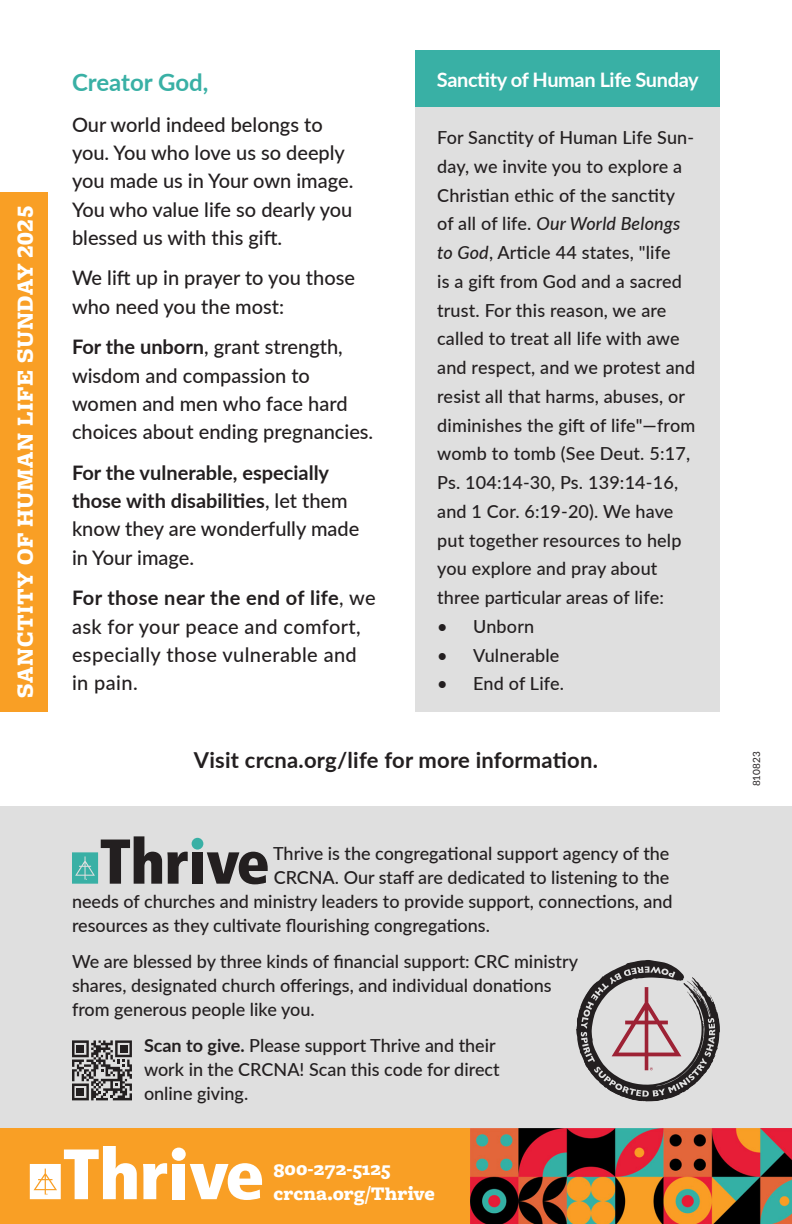
<style>
.page{position:relative;width:792px;height:1224px;background:#fff}
.page>*{position:absolute;margin:0;border:0;box-sizing:border-box;transform-origin:0 0}
.t1{font:900 24px "Freight Macro Pro";letter-spacing:.025em;color:#fff}
.Bodytext{font:700 24px "Lato";letter-spacing:-.005em;color:#39b0a5}
.Bodytext-2{font:700 22px "Lato";letter-spacing:.01em;color:#231f20}
.Bodytext-3{font:500 20px/28.4px "Lato";color:#231f20}
.Bodytext-4{font:700 20px/28.4px "Lato";color:#231f20}
.Bodytext-5{font:500 20px/28.4px "Lato";letter-spacing:.02em;color:#231f20}
.t2{font:900 20px "Freight Macro Pro";color:#fff}
.t3{font:700 20px "Lato";letter-spacing:-.02em;color:#fff}
.Bodytext-6{font:500 18px/28.8px "Lato";color:#231f20}
.Bodytext_small{font:10px "Lato";color:#231f20}
.s1{font-weight:700}
.s2{font-weight:500}
.s3{font-weight:400}
.s4{font-style:italic}
</style>
<div class="page">
<div style="left:0;top:806px;width:792px;height:322px;background:#dfdfdf"></div>
<svg style="left:72px;top:836px;width:116px;height:48px"></svg>
<div style="left:192px;top:852px;width:11px;height:32px;background:#231f20"></div>
<svg style="left:207px;top:852px;width:61px;height:32px"></svg>
<div style="left:192px;top:838px;width:11px;height:12px;background:#39b0a5;border-radius:50%"></div>
<svg style="left:72px;top:1040px;width:60px;height:60px"></svg>
<svg style="left:576px;top:960px;width:144px;height:142px"></svg>
<div style="left:0;top:1128px;width:792px;height:96px;background:#f99f25"></div>
<div style="left:0;top:192px;width:48px;height:519px;background:#f99f25"></div>
<div style="left:415px;top:50px;width:305px;height:58px;background:#39b0a5"></div>
<div style="left:415px;top:108px;width:305px;height:604px;background:#dfdfdf"></div>
<svg style="left:30px;top:1146px;width:107px;height:53px"></svg>
<svg style="left:143px;top:1163px;width:24px;height:36px"></svg>
<div style="left:172px;top:1164px;width:13px;height:35px;background:#fff"></div>
<svg style="left:190px;top:1163px;width:72px;height:37px"></svg>
<div style="left:172px;top:1148px;width:14px;height:13px;background:#fff;border-radius:50%"></div>
<img style="left:470px;top:1128px;width:322px;height:96px">
<p class="t1" style="left:8px;top:698px;width:493px;rotate:-90deg">SANCTITY OF HUMAN LIFE SUNDAY 2025</p>
<p class="Bodytext" style="left:72px;top:65px;width:138px">Creator God,</p>
<p class="Bodytext-3" style="left:72px;top:109px;width:283px">Our world indeed belongs to you. You who love us so deeply you made us in Your own image.<br>You who value life so dearly you blessed us with this gift.</p>
<p class="Bodytext-3" style="left:72px;top:263px;width:284px">We lift up in prayer to you those who need you the most:</p>
<p class="Bodytext-3" style="left:72px;top:332px;width:303px"><span class="s1">For the unborn</span>, grant strength, wisdom and compassion to women and men who face hard choices about ending pregnancies.</p>
<p class="Bodytext-4" style="left:72px;top:457px;width:289px">For the vulnerable, especially those with disabilities<span class="s2">, let them know they are wonderfully made in Your image.</span></p>
<p class="Bodytext-5" style="left:72px;top:583px;width:305px"><span class="s1">For those near the end of life</span><span class="s3">,</span> we ask for your peace and comfort, especially those vulnerable and in pain.</p>
<p class="t3" style="left:437px;top:65px;width:263px">Sanctity of Human Life Sunday</p>
<p class="Bodytext-6" style="left:437px;top:122px;width:260px">For Sanctity of Human Life Sun&shy;day, we invite you to explore a<br>Christian ethic of the sanctity of all of life. <span class="s4">Our World Belongs to God</span>, Article 44 states, "life<br>is a gift from God and a sacred trust. For this reason, we are called to treat all life with awe and respect, and we protest and resist all that harms, abuses, or diminishes the gift of life"—from womb to tomb (See Deut. 5:17,<br>Ps. 104:14-30, Ps. 139:14-16, and 1 Cor. 6:19-20). We have put together resources to help you explore and pray about three particular areas of life:</p>
<p class="Bodytext-6" style="left:437px;top:611px;width:98px">• Unborn</p>
<p class="Bodytext-6" style="left:437px;top:640px;width:124px">• Vulnerable</p>
<p class="Bodytext-6" style="left:437px;top:669px;width:128px">• End of Life.</p>
<p class="Bodytext-2" style="left:194px;top:744px;width:405px">Visit crcna.org/life for more information.</p>
<p class="Bodytext-6" style="left:273px;top:839px;width:398px">Thrive is the congregational support agency of the</p>
<p class="Bodytext-6" style="left:274px;top:863px;width:397px">CRCNA. Our staff are dedicated to listening to the</p>
<p class="Bodytext-6" style="left:72px;top:887px;width:602px">needs of churches and ministry leaders to provide support, connections, and</p>
<p class="Bodytext-6" style="left:72px;top:911px;width:419px">resources as they cultivate flourishing congregations.</p>
<p class="Bodytext-6" style="left:72px;top:949px;width:508px;line-height:24px">We are blessed by three kinds of financial support: CRC ministry shares, designated church offerings, and individual donations from generous people like you.</p>
<p class="Bodytext-6" style="left:144px;top:1033px;width:357px;line-height:24px"><span class="s1">Scan to give.</span> Please support Thrive and their work in the CRCNA! Scan this code for direct online giving.</p>
<p class="t2" style="left:273px;top:1155px;width:119px">800-272-5125</p>
<p class="t2" style="left:273px;top:1180px;width:163px">crcna.org/Thrive</p>
<p class="Bodytext_small" style="left:749px;top:786px;width:36px;rotate:-90deg">810823</p>
</div>
